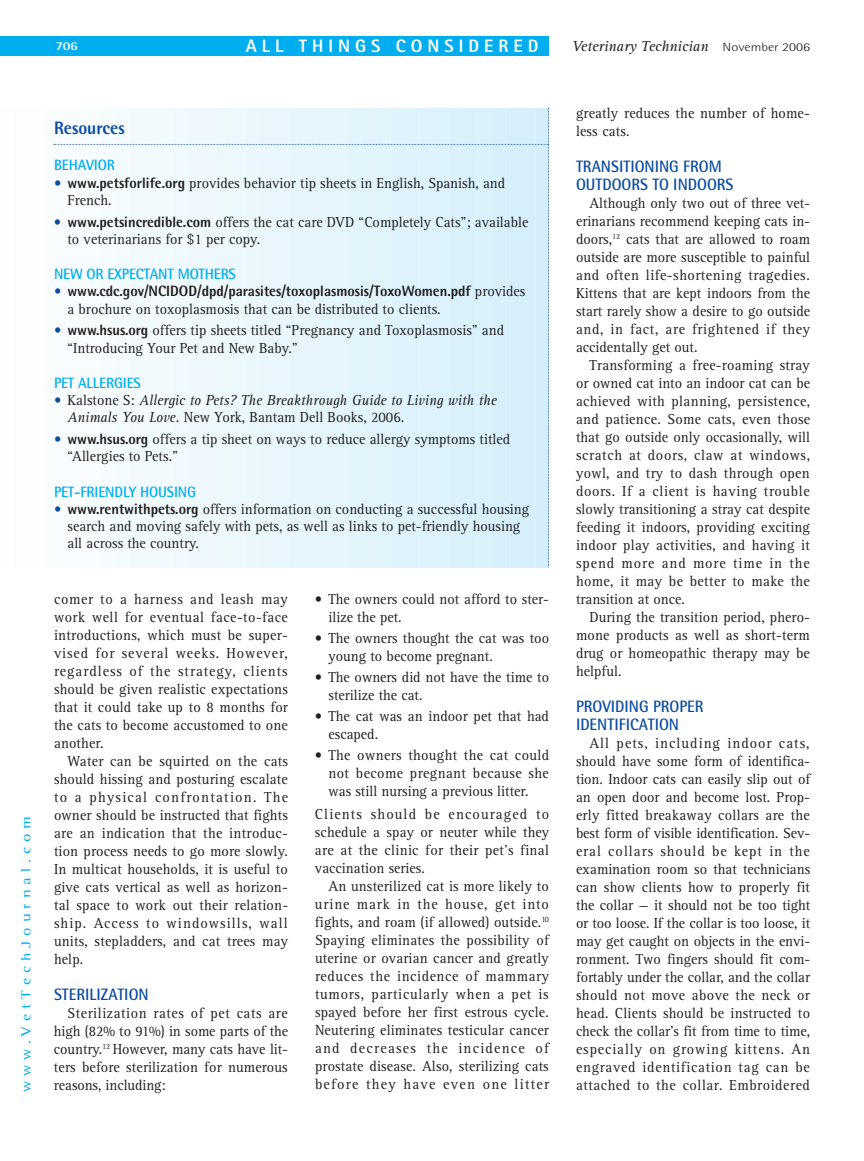
<style>
.page{position:relative;width:864px;height:1161px;background:#fff}
.page>*{position:absolute;margin:0;border:0;box-sizing:border-box;transform-origin:0 0}
.t1{font:800 18px "Rotis Sans Serif";letter-spacing:.28em;color:#fff}
.t2{font:800 18px "Rotis Semi Sans";color:#0d4da1;scale:.95 1}
.t3{font:700 16.5px/18px "Rotis Semi Sans";color:#0d4da1;scale:.95 1}
.t4{font:15px/18px "Rotis Serif";color:#231f20;text-align:justify;scale:.95 1}
.t5{font:italic 15px/17.2px "Rotis Serif";color:#231f20;scale:.95 1}
.t6{font:800 15px "Rotis Semi Sans";color:#231f20;scale:.95 1}
.t7{font:700 15px "Rotis Semi Sans";letter-spacing:-.01em;color:#00aeef}
.t8{font:italic 15px "Rotis Serif";color:#231f20}
.t9{font:13.5px "Rotis Semi Serif";letter-spacing:.31em;color:#00aeef;scale:1.2 1}
.t10{font:700 12px "Rotis Semi Sans";color:#fff;scale:1.2 1}
.s1{font-family:"Rotis Semi Sans";font-weight:300;font-style:normal;font-size:12px}
.s2{color:#0d4da1}
.s3{font-family:"Rotis Semi Sans";font-weight:800}
.s4{font-family:"Rotis Serif";font-weight:400;color:#0d4da1}
.s5{font-family:"Rotis Serif";font-weight:400}
.s6{font-style:normal;color:#0d4da1}
.s7{font-style:normal}
</style>
<div class="page">
<div style="left:0;top:36px;width:549px;height:19px;background:#00aeef"></div>
<div style="left:44px;top:108px;width:13px;height:459px;background:#fafdfe"></div>
<div style="left:29px;top:108px;width:13px;height:459px;background:#fbfdfe"></div>
<svg style="left:54px;top:108px;width:495px;height:460px"></svg>
<p class="t9" style="left:22px;top:1092px;width:231px;rotate:-90deg">www.VetTechJournal.com</p>
<p class="t10" style="left:56px;top:42px;width:20px">706</p>
<p class="t1" style="left:246px;top:39px;width:294px">ALL THINGS CONSIDERED</p>
<p class="t8" style="left:572px;top:41px;width:239px">Veterinary Technician <span class="s1">November 2006</span></p>
<p class="t2" style="left:54px;top:122px;width:76px">Resources</p>
<p class="t7" style="left:54px;top:160px;width:62px">BEHAVIOR</p>
<p class="t4" style="left:67px;top:176px;width:462px;line-height:17.2px;text-indent:-13px"><span class="s2">•</span> <span class="s3">www.petsforlife.org</span> provides behavior tip sheets in English, Spanish, and<br>French.</p>
<p class="t4" style="left:67px;top:215px;width:487px;line-height:17.2px;text-indent:-14px"><span class="s2">•</span> <span class="s3">www.petsincredible.com</span> offers the cat care DVD “Completely Cats”; available to veterinarians for $1 per copy.</p>
<p class="t7" style="left:54px;top:269px;width:183px">NEW OR EXPECTANT MOTHERS</p>
<p class="t6" style="left:54px;top:286px;width:498px"><span class="s4">•</span> www.cdc.gov/NCIDOD/dpd/parasites/toxoplasmosis/ToxoWomen.pdf <span class="s5">provides</span></p>
<p class="t4" style="left:68px;top:301px;width:394px">a brochure on toxoplasmosis that can be distributed to clients.</p>
<p class="t4" style="left:68px;top:323px;width:461px;line-height:17.2px;text-indent:-14px"><span class="s2">•</span> <span class="s3">www.hsus.org</span> offers tip sheets titled “Pregnancy and Toxoplasmosis” and “Introducing Your Pet and New Baby.”</p>
<p class="t7" style="left:54px;top:377px;width:88px">PET ALLERGIES</p>
<p class="t5" style="left:68px;top:393px;width:454px;text-indent:-14px"><span class="s6">•</span> <span class="s7">Kalstone S:</span> Allergic to Pets? The Breakthrough Guide to Living with the<br>Animals You Love. <span class="s7">New York, Bantam Dell Books, 2006.</span></p>
<p class="t4" style="left:68px;top:432px;width:468px;line-height:17.2px;text-indent:-14px"><span class="s2">•</span> <span class="s3">www.hsus.org</span> offers a tip sheet on ways to reduce allergy symptoms titled “Allergies to Pets.”</p>
<p class="t7" style="left:54px;top:486px;width:144px">PET-FRIENDLY HOUSING</p>
<p class="t4" style="left:68px;top:502px;width:488px;line-height:17.2px;text-align:left;text-indent:-14px"><span class="s2">•</span> <span class="s3">www.rentwithpets.org</span> offers information on conducting a successful housing search and moving safely with pets, as well as links to pet-friendly housing all across the country.</p>
<p class="t4" style="left:54px;top:592px;width:248px">comer to a harness and leash may work well for eventual face-to-face introductions, which must be super&shy;vised for several weeks. However, regardless of the strategy, clients should be given realistic expectations that it could take up to 8 months for the cats to become accustomed to one another.</p>
<p class="t4" style="left:54px;top:754px;width:248px;text-indent:14px">Water can be squirted on the cats should hissing and posturing escalate to a physical confrontation. The owner should be instructed that fights are an indication that the introduc&shy;tion process needs to go more slowly.<br>In multicat households, it is useful to give cats vertical as well as horizon&shy;tal space to work out their relation&shy;ship. Access to windowsills, wall units, stepladders, and cat trees may help.</p>
<p class="t3" style="left:54px;top:987px;width:101px">STERILIZATION</p>
<p class="t4" style="left:54px;top:1006px;width:248px;text-indent:14px">Sterilization rates of pet cats are high (82% to 91%) in some parts of the country.<sup>12</sup> However, many cats have lit&shy;ters before sterilization for numerous reasons, including:</p>
<p class="t4" style="left:328px;top:592px;width:234px;text-indent:-14px">• The owners could not afford to ster&shy;ilize the pet.</p>
<p class="t4" style="left:328px;top:631px;width:234px;text-indent:-14px">• The owners thought the cat was too young to become pregnant.</p>
<p class="t4" style="left:328px;top:670px;width:234px;text-indent:-14px">• The owners did not have the time to sterilize the cat.</p>
<p class="t4" style="left:328px;top:709px;width:234px;text-indent:-14px">• The cat was an indoor pet that had escaped.</p>
<p class="t4" style="left:328px;top:748px;width:234px;text-indent:-14px">• The owners thought the cat could not become pregnant because she was still nursing a previous litter.</p>
<p class="t4" style="left:315px;top:807px;width:248px">Clients should be encouraged to schedule a spay or neuter while they are at the clinic for their pet’s final vaccination series.</p>
<p class="t4" style="left:315px;top:879px;width:248px;text-indent:14px">An unsterilized cat is more likely to urine mark in the house, get into fights, and roam (if allowed) outside.<sup>10<br></sup>Spaying eliminates the possibility of uterine or ovarian cancer and greatly reduces the incidence of mammary tumors, particularly when a pet is spayed before her first estrous cycle.<br>Neutering eliminates testicular cancer and decreases the incidence of prostate disease. Also, sterilizing cats before they have even one litter</p>
<p class="t4" style="left:576px;top:106px;width:248px">greatly reduces the number of home&shy;less cats.</p>
<p class="t3" style="left:576px;top:159px;width:167px">TRANSITIONING FROM<br>OUTDOORS TO INDOORS</p>
<p class="t4" style="left:576px;top:196px;width:248px;text-indent:14px">Although only two out of three vet&shy;erinarians recommend keeping cats in&shy;doors,<sup>12</sup> cats that are allowed to roam outside are more susceptible to painful and often life-shortening tragedies.<br>Kittens that are kept indoors from the start rarely show a desire to go outside and, in fact, are frightened if they accidentally get out.</p>
<p class="t4" style="left:576px;top:358px;width:248px;text-indent:14px">Transforming a free-roaming stray or owned cat into an indoor cat can be achieved with planning, persistence, and patience. Some cats, even those that go outside only occasionally, will scratch at doors, claw at windows, yowl, and try to dash through open doors. If a client is having trouble slowly transitioning a stray cat despite feeding it indoors, providing exciting indoor play activities, and having it spend more and more time in the home, it may be better to make the transition at once.</p>
<p class="t4" style="left:576px;top:610px;width:248px;text-indent:14px">During the transition period, phero&shy;mone products as well as short-term drug or homeopathic therapy may be helpful.</p>
<p class="t3" style="left:576px;top:699px;width:136px">PROVIDING PROPER<br>IDENTIFICATION</p>
<p class="t4" style="left:576px;top:736px;width:248px;text-indent:14px">All pets, including indoor cats, should have some form of identifica&shy;tion. Indoor cats can easily slip out of an open door and become lost. Prop&shy;erly fitted breakaway collars are the best form of visible identification. Sev&shy;eral collars should be kept in the examination room so that technicians can show clients how to properly fit the collar — it should not be too tight or too loose. If the collar is too loose, it may get caught on objects in the envi&shy;ronment. Two fingers should fit com&shy;fortably under the collar, and the collar should not move above the neck or head. Clients should be instructed to check the collar’s fit from time to time, especially on growing kittens. An engraved identification tag can be attached to the collar. Embroidered</p>
</div>
